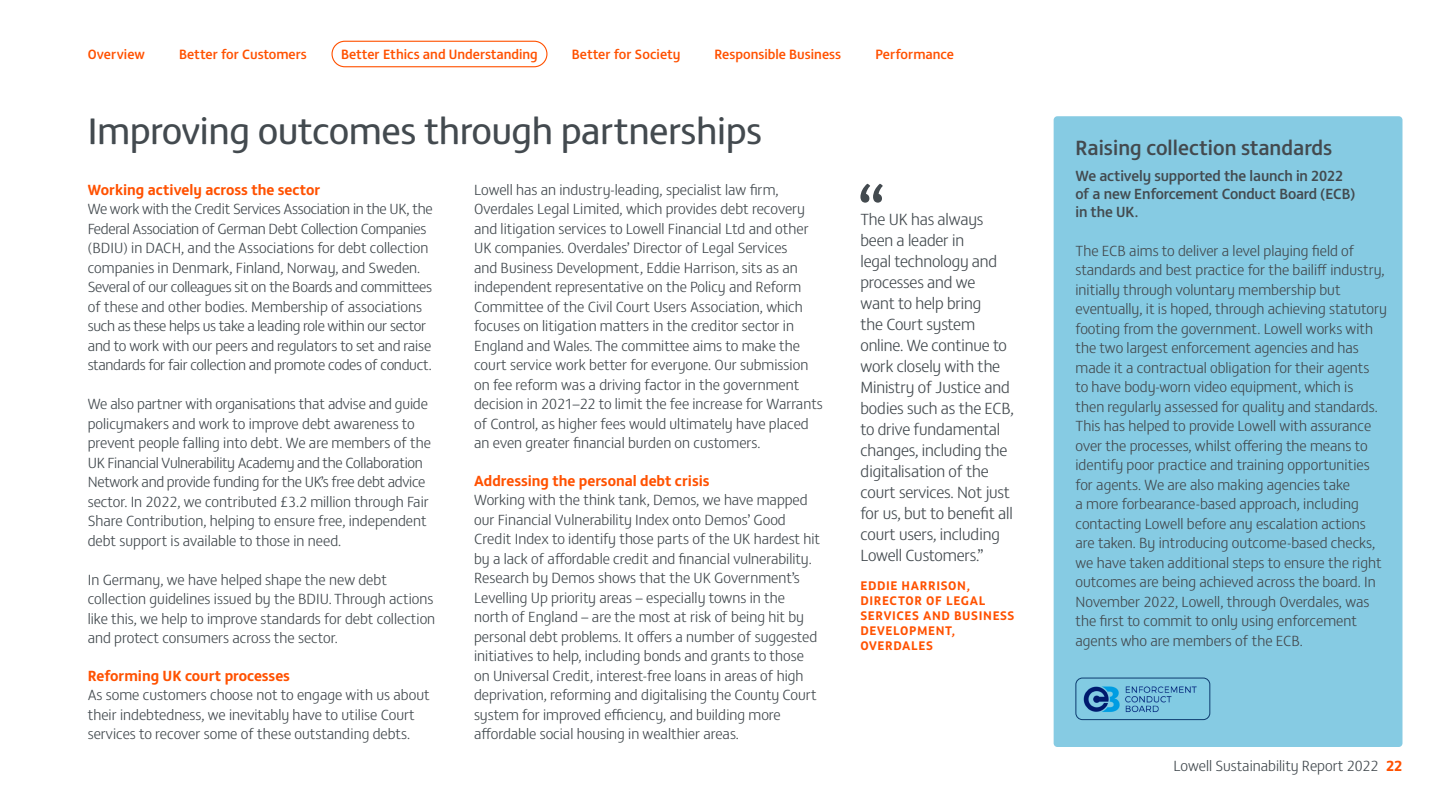
<style>
.page{position:relative;width:1440px;height:810px;background:#fff}
.page>*{position:absolute;margin:0;border:0;box-sizing:border-box;transform-origin:0 0}
.t1{font:37.5px "FS Matthew";color:#434a4f}
.t2{font:500 21px "FS Matthew";color:#434a4f}
.t3{font:300 16.5px/21px "FS Matthew";letter-spacing:-.01em;color:#434a4f}
.t4{font:300 15px/19.5px "FS Matthew";color:#434a4f}
.t5{font:300 15px/19.5px "FS Matthew";letter-spacing:-.02em;color:#434a4f}
.t6{font:700 15px "FS Matthew";color:#ff5100}
.t7{font:500 15px/18px "FS Matthew";letter-spacing:-.01em;color:#434a4f}
.t8{font:500 13.73px "FS Matthew";color:#ff5100}
.t9{font:700 12.75px/15px "FS Matthew";letter-spacing:.05em;color:#ff5100}
.s1{font-weight:700;color:#ff5100}
</style>
<div class="page">
<div style="left:1054px;top:116px;width:349px;height:631px;background:#86cbe3;border-radius:4px"></div>
<svg style="left:860px;top:184px;width:23px;height:19px"></svg>
<img style="left:1076px;top:678px;width:134px;height:42px">
<div style="left:1076px;top:678px;width:134px;height:42px;border:1px solid #0d3b6f;border-radius:7px"></div>
<div style="left:332px;top:41px;width:216px;height:26px;border:1px solid #ff5100;border-radius:13px"></div>
<p class="t8" style="left:88px;top:43px;width:59px">Overview</p>
<p class="t8" style="left:179px;top:43px;width:129px">Better for Customers</p>
<p class="t8" style="left:341px;top:43px;width:198px">Better Ethics and Understanding</p>
<p class="t8" style="left:572px;top:43px;width:110px">Better for Society</p>
<p class="t8" style="left:714px;top:43px;width:128px">Responsible Business</p>
<p class="t8" style="left:875px;top:43px;width:80px">Performance</p>
<h1 class="t1" style="left:88px;top:103px;width:676px">Improving outcomes through partnerships</h1>
<p class="t6" style="left:88px;top:178px;width:234px">Working actively across the sector</p>
<p class="t5" style="left:88px;top:198px;width:346px">We work with the Credit Services Association in the UK, the Federal Association of German Debt Collection Companies (BDIU) in DACH, and the Associations for debt collection companies in Denmark, Finland, Norway, and Sweden.<br>Several of our colleagues sit on the Boards and committees of these and other bodies. Membership of associations such as these helps us take a leading role within our sector and to work with our peers and regulators to set and raise standards for fair collection and promote codes of conduct.</p>
<p class="t4" style="left:88px;top:393px;width:345px">We also partner with organisations that advise and guide policymakers and work to improve debt awareness to prevent people falling into debt. We are members of the UK Financial Vulnerability Academy and the Collaboration Network and provide funding for the UK’s free debt advice sector. In 2022, we contributed £3.2 million through Fair Share Contribution, helping to ensure free, independent debt support is available to those in need.</p>
<p class="t4" style="left:88px;top:569px;width:349px">In Germany, we have helped shape the new debt collection guidelines issued by the BDIU. Through actions like this, we help to improve standards for debt collection and protect consumers across the sector.</p>
<p class="t6" style="left:88px;top:664px;width:204px">Reforming UK court processes</p>
<p class="t4" style="left:88px;top:684px;width:343px">As some customers choose not to engage with us about their indebtedness, we inevitably have to utilise Court services to recover some of these outstanding debts.</p>
<p class="t4" style="left:474px;top:179px;width:350px">Lowell has an industry-leading, specialist law firm, Overdales Legal Limited, which provides debt recovery and litigation services to Lowell Financial Ltd and other UK companies. Overdales’ Director of Legal Services<br>and Business Development, Eddie Harrison, sits as an independent representative on the Policy and Reform Committee of the Civil Court Users Association, which focuses on litigation matters in the creditor sector in England and Wales. The committee aims to make the court service work better for everyone. Our submission on fee reform was a driving factor in the government decision in 2021–22 to limit the fee increase for Warrants of Control, as higher fees would ultimately have placed an even greater financial burden on customers.</p>
<p class="t6" style="left:474px;top:469px;width:237px">Addressing the personal debt crisis</p>
<p class="t4" style="left:474px;top:489px;width:348px">Working with the think tank, Demos, we have mapped our Financial Vulnerability Index onto Demos’ Good Credit Index to identify those parts of the UK hardest hit by a lack of affordable credit and financial vulnerability.<br>Research by Demos shows that the UK Government’s Levelling Up priority areas – especially towns in the north of England – are the most at risk of being hit by personal debt problems. It offers a number of suggested initiatives to help, including bonds and grants to those on Universal Credit, interest-free loans in areas of high deprivation, reforming and digitalising the County Court system for improved efficiency, and building more affordable social housing in wealthier areas.</p>
<p class="t3" style="left:860px;top:208px;width:155px">The UK has always been a leader in<br>legal technology and processes and we want to help bring<br>the Court system online. We continue to work closely with the<br>Ministry of Justice and bodies such as the ECB, to drive fundamental changes, including the digitalisation of the court services. Not just for us, but to benefit all court users, including<br>Lowell Customers.”</p>
<p class="t9" style="left:860px;top:577px;width:156px">EDDIE HARRISON,<br>DIRECTOR OF LEGAL<br>SERVICES AND BUSINESS<br>DEVELOPMENT,<br>OVERDALES</p>
<h2 class="t2" style="left:1076px;top:131px;width:258px">Raising collection standards</h2>
<p class="t7" style="left:1076px;top:165px;width:281px">We actively supported the launch in 2022 of a new Enforcement Conduct Board (ECB) in the UK.</p>
<p class="t4" style="left:1076px;top:240px;width:313px">The ECB aims to deliver a level playing field of standards and best practice for the bailiff industry, initially through voluntary membership but eventually, it is hoped, through achieving statutory footing from the government. Lowell works with the two largest enforcement agencies and has made it a contractual obligation for their agents<br>to have body-worn video equipment, which is<br>then regularly assessed for quality and standards.<br>This has helped to provide Lowell with assurance over the processes, whilst offering the means to identify poor practice and training opportunities for agents. We are also making agencies take<br>a more forbearance-based approach, including contacting Lowell before any escalation actions are taken. By introducing outcome-based checks, we have taken additional steps to ensure the right outcomes are being achieved across the board. In November 2022, Lowell, through Overdales, was the first to commit to only using enforcement agents who are members of the ECB.</p>
<p class="t4" style="left:1173px;top:755px;width:231px">Lowell Sustainability Report 2022 <span class="s1">22</span></p>
</div>
